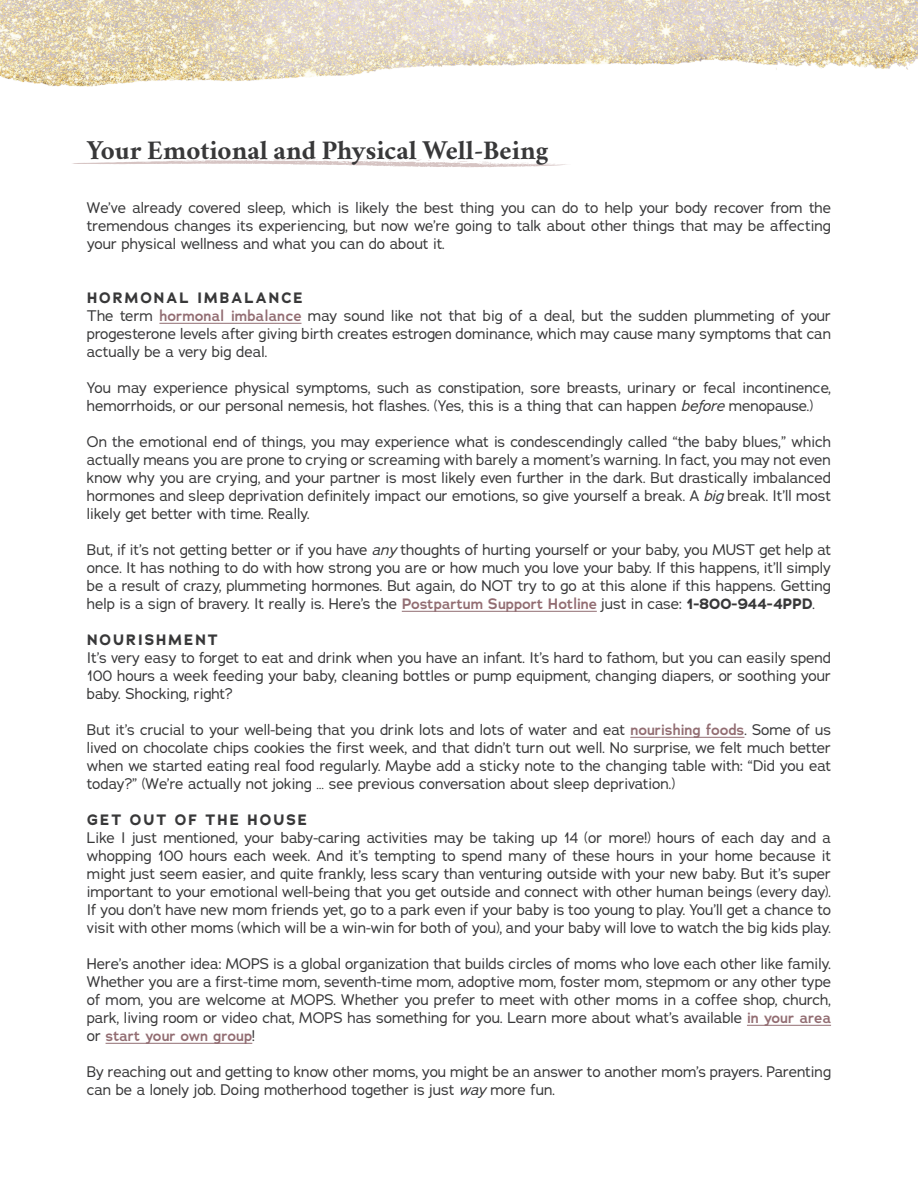
<style>
.page{position:relative;width:918px;height:1188px;background:#fff}
.page>*{position:absolute;margin:0;border:0;box-sizing:border-box;transform-origin:0 0}
.t1{font:700 27px "Crimson";color:#383839}
.t2{font:15px/18px "Adrianna";color:#383839;text-align:justify}
.t3{font:700 15px "Adrianna";letter-spacing:.135em;color:#383839}
.s1{font-weight:700}
.s2{font-weight:600;color:#926d72}
.s3{font-style:italic}
</style>
<div class="page">
<img style="left:0;top:0;width:918px;height:87px">
<svg style="left:72px;top:159px;width:495px;height:9px"></svg>
<hr style="left:159px;top:323px;width:142px;height:1px;background:#926d72">
<hr style="left:402px;top:611px;width:195px;height:1px;background:#926d72">
<hr style="left:630px;top:737px;width:114px;height:1px;background:#926d72">
<hr style="left:747px;top:1025px;width:84px;height:1px;background:#926d72">
<hr style="left:106px;top:1043px;width:146px;height:1px;background:#926d72">
<h1 class="t1" style="left:87px;top:130px;width:463px">Your Emotional and Physical Well-Being</h1>
<p class="t2" style="left:87px;top:199px;width:746px">We’ve already covered sleep, which is likely the best thing you can do to help your body recover from the tremendous changes its experiencing, but now we’re going to talk about other things that may be affecting your physical wellness and what you can do about it.</p>
<p class="t2" style="left:87px;top:289px;width:746px;text-align:left"><span class="s1">HORMONAL IMBALANCE<br></span>The term <span class="s2">hormonal imbalance</span> may sound like not that big of a deal, but the sudden plummeting of your progesterone levels after giving birth creates estrogen dominance, which may cause many symptoms that can actually be a very big deal.</p>
<p class="t2" style="left:87px;top:379px;width:746px">You may experience physical symptoms, such as constipation, sore breasts, urinary or fecal incontinence, hemorrhoids, or our personal nemesis, hot flashes. (Yes, this is a thing that can happen <span class="s3">before</span> menopause.)</p>
<p class="t2" style="left:87px;top:433px;width:746px">On the emotional end of things, you may experience what is condescendingly called “the baby blues,” which actually means you are prone to crying or screaming with barely a moment’s warning. In fact, you may not even know why you are crying, and your partner is most likely even further in the dark. But drastically imbalanced hormones and sleep deprivation definitely impact our emotions, so give yourself a break. A <span class="s3">big</span> break. It’ll most likely get better with time. Really.</p>
<p class="t2" style="left:87px;top:541px;width:746px">But, if it’s not getting better or if you have <span class="s3">any</span> thoughts of hurting yourself or your baby, you MUST get help at once. It has nothing to do with how strong you are or how much you love your baby. If this happens, it’ll simply be a result of crazy, plummeting hormones. But again, do NOT try to go at this alone if this happens. Getting help is a sign of bravery. It really is. Here’s the <span class="s2">Postpartum Support Hotline</span> just in case: <span class="s1">1-800-944-4PPD</span>.</p>
<p class="t3" style="left:87px;top:630px;width:132px">NOURISHMENT</p>
<p class="t2" style="left:87px;top:649px;width:746px">It’s very easy to forget to eat and drink when you have an infant. It’s hard to fathom, but you can easily spend 100 hours a week feeding your baby, cleaning bottles or pump equipment, changing diapers, or soothing your baby. Shocking, right?</p>
<p class="t2" style="left:87px;top:721px;width:746px">But it’s crucial to your well-being that you drink lots and lots of water and eat <span class="s2">nourishing foods</span>. Some of us lived on chocolate chips cookies the first week, and that didn’t turn out well. No surprise, we felt much better when we started eating real food regularly. Maybe add a sticky note to the changing table with: “Did you eat today?” (We’re actually not joking … see previous conversation about sleep deprivation.)</p>
<p class="t3" style="left:87px;top:810px;width:222px">GET OUT OF THE HOUSE</p>
<p class="t2" style="left:87px;top:829px;width:746px">Like I just mentioned, your baby-caring activities may be taking up 14 (or more!) hours of each day and a whopping 100 hours each week. And it’s tempting to spend many of these hours in your home because it might just seem easier, and quite frankly, less scary than venturing outside with your new baby. But it’s super important to your emotional well-being that you get outside and connect with other human beings (every day).<br>If you don’t have new mom friends yet, go to a park even if your baby is too young to play. You’ll get a chance to visit with other moms (which will be a win-win for both of you), and your baby will love to watch the big kids play.</p>
<p class="t2" style="left:87px;top:955px;width:746px">Here’s another idea: MOPS is a global organization that builds circles of moms who love each other like family.<br>Whether you are a first-time mom, seventh-time mom, adoptive mom, foster mom, stepmom or any other type of mom, you are welcome at MOPS. Whether you prefer to meet with other moms in a coffee shop, church, park, living room or video chat, MOPS has something for you. Learn more about what’s available <span class="s2">in your area </span>or <span class="s2">start your own group</span>!</p>
<p class="t2" style="left:87px;top:1063px;width:746px">By reaching out and getting to know other moms, you might be an answer to another mom’s prayers. Parenting can be a lonely job. Doing motherhood together is just <span class="s3">way</span> more fun.</p>
</div>
